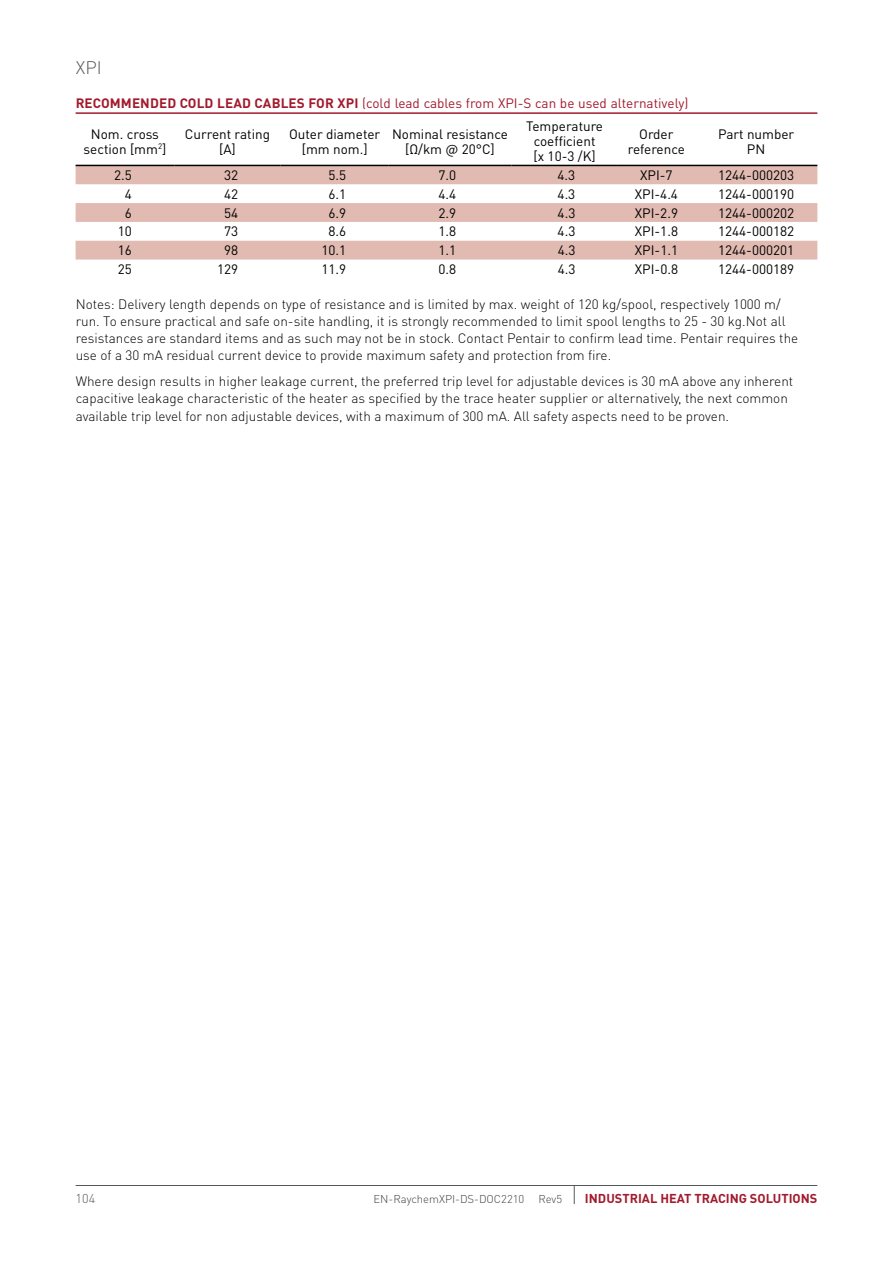
<style>
.page{position:relative;width:893px;height:1263px;background:#fff}
.page>*{position:absolute;margin:0;border:0;box-sizing:border-box;transform-origin:0 0}
.t1{font:300 18px "DIN Pro";color:#58595b}
.t2{font:300 13.5px/17.2px "DIN Pro";color:#000}
.t3{font:13.5px/15px "DIN Pro";color:#000;text-align:center}
.t4{font:13.5px "DIN Pro";color:#a21a2d}
.t5{font:700 12.75px "DIN Pro";color:#a21a2d}
.t6{font:300 12.75px "DIN Pro";color:#58595b}
.t7{font:300 11.25px "DIN Pro";color:#414042}
.s1{font-weight:700}
</style>
<div class="page">
<hr style="left:76px;top:1185px;width:741px;height:1px;background:#58595b">
<svg style="left:574px;top:1186px;width:1px;height:18px"></svg>
<svg style="left:76px;top:166px;width:741px;height:94px;fill:#e1bab1"></svg>
<hr style="left:76px;top:165px;width:98px;height:1px;background:#000">
<hr style="left:174px;top:165px;width:107px;height:1px;background:#000">
<hr style="left:281px;top:165px;width:108px;height:1px;background:#000">
<hr style="left:389px;top:165px;width:122px;height:1px;background:#000">
<hr style="left:511px;top:165px;width:107px;height:1px;background:#000">
<hr style="left:618px;top:165px;width:77px;height:1px;background:#000">
<hr style="left:695px;top:165px;width:122px;height:1px;background:#000">
<hr style="left:76px;top:112px;width:741px;height:2px;background:#a21a2d">
<h1 class="t1" style="left:76px;top:55px;width:28px">XPI</h1>
<p class="t4" style="left:76px;top:95px;width:614px"><span class="s1">RECOMMENDED COLD LEAD CABLES FOR XPI</span> (cold lead cables from XPI-S can be used alternatively)</p>
<p class="t3" style="left:84px;top:126px;width:84px">Nom. cross section [mm<sup>2</sup>]</p>
<p class="t3" style="left:185px;top:126px;width:87px">Current rating [A]</p>
<p class="t3" style="left:289px;top:126px;width:93px">Outer diameter [mm nom.]</p>
<p class="t3" style="left:392px;top:126px;width:118px">Nominal resistance [Ω/km @ 20°C]</p>
<p class="t3" style="left:526px;top:119px;width:79px">Temperature coefficient<br>[x 10-3 /K]</p>
<p class="t3" style="left:628px;top:126px;width:59px">Order reference</p>
<p class="t3" style="left:718px;top:126px;width:78px">Part number<br>PN</p>
<p class="t3" style="left:114px;top:167px;width:19px">2.5</p>
<p class="t3" style="left:224px;top:167px;width:16px">32</p>
<p class="t3" style="left:328px;top:167px;width:19px">5.5</p>
<p class="t3" style="left:438px;top:167px;width:19px">7.0</p>
<p class="t3" style="left:558px;top:167px;width:19px">4.3</p>
<p class="t3" style="left:640px;top:167px;width:34px">XPI-7</p>
<p class="t3" style="left:718px;top:167px;width:78px">1244-000203</p>
<p class="t3" style="left:125px;top:186px;width:9px">4</p>
<p class="t3" style="left:224px;top:186px;width:16px">42</p>
<p class="t3" style="left:328px;top:186px;width:19px">6.1</p>
<p class="t3" style="left:438px;top:186px;width:19px">4.4</p>
<p class="t3" style="left:558px;top:186px;width:19px">4.3</p>
<p class="t3" style="left:635px;top:186px;width:45px">XPI-4.4</p>
<p class="t3" style="left:718px;top:186px;width:78px">1244-000190</p>
<p class="t3" style="left:125px;top:205px;width:9px">6</p>
<p class="t3" style="left:224px;top:205px;width:16px">54</p>
<p class="t3" style="left:328px;top:205px;width:19px">6.9</p>
<p class="t3" style="left:438px;top:205px;width:19px">2.9</p>
<p class="t3" style="left:558px;top:205px;width:19px">4.3</p>
<p class="t3" style="left:635px;top:205px;width:45px">XPI-2.9</p>
<p class="t3" style="left:718px;top:205px;width:78px">1244-000202</p>
<p class="t3" style="left:118px;top:224px;width:16px">10</p>
<p class="t3" style="left:224px;top:224px;width:16px">73</p>
<p class="t3" style="left:329px;top:224px;width:19px">8.6</p>
<p class="t3" style="left:438px;top:224px;width:19px">1.8</p>
<p class="t3" style="left:558px;top:224px;width:19px">4.3</p>
<p class="t3" style="left:635px;top:224px;width:45px">XPI-1.8</p>
<p class="t3" style="left:718px;top:224px;width:78px">1244-000182</p>
<p class="t3" style="left:118px;top:243px;width:16px">16</p>
<p class="t3" style="left:224px;top:243px;width:16px">98</p>
<p class="t3" style="left:321px;top:243px;width:26px">10.1</p>
<p class="t3" style="left:438px;top:243px;width:19px">1.1</p>
<p class="t3" style="left:558px;top:243px;width:19px">4.3</p>
<p class="t3" style="left:635px;top:243px;width:45px">XPI-1.1</p>
<p class="t3" style="left:718px;top:243px;width:78px">1244-000201</p>
<p class="t3" style="left:118px;top:261px;width:16px">25</p>
<p class="t3" style="left:217px;top:261px;width:23px">129</p>
<p class="t3" style="left:321px;top:261px;width:26px">11.9</p>
<p class="t3" style="left:438px;top:261px;width:19px">0.8</p>
<p class="t3" style="left:558px;top:261px;width:19px">4.3</p>
<p class="t3" style="left:635px;top:261px;width:45px">XPI-0.8</p>
<p class="t3" style="left:718px;top:261px;width:78px">1244-000189</p>
<p class="t2" style="left:76px;top:294px;width:724px">Notes: Delivery length depends on type of resistance and is limited by max. weight of 120 kg/spool, respectively 1000 m/ run. To ensure practical and safe on-site handling, it is strongly recommended to limit spool lengths to 25 - 30 kg.Not all resistances are standard items and as such may not be in stock. Contact Pentair to confirm lead time. Pentair requires the use of a 30 mA residual current device to provide maximum safety and protection from fire.</p>
<p class="t2" style="left:76px;top:372px;width:719px">Where design results in higher leakage current, the preferred trip level for adjustable devices is 30 mA above any inherent capacitive leakage characteristic of the heater as specified by the trace heater supplier or alternatively, the next common available trip level for non adjustable devices, with a maximum of 300 mA. All safety aspects need to be proven.</p>
<p class="t6" style="left:76px;top:1190px;width:21px">104</p>
<p class="t7" style="left:374px;top:1191px;width:152px">EN-RaychemXPI-DS-DOC2210</p>
<p class="t7" style="left:538px;top:1191px;width:25px">Rev5</p>
<p class="t5" style="left:585px;top:1190px;width:234px">INDUSTRIAL HEAT TRACING SOLUTIONS</p>
</div>
